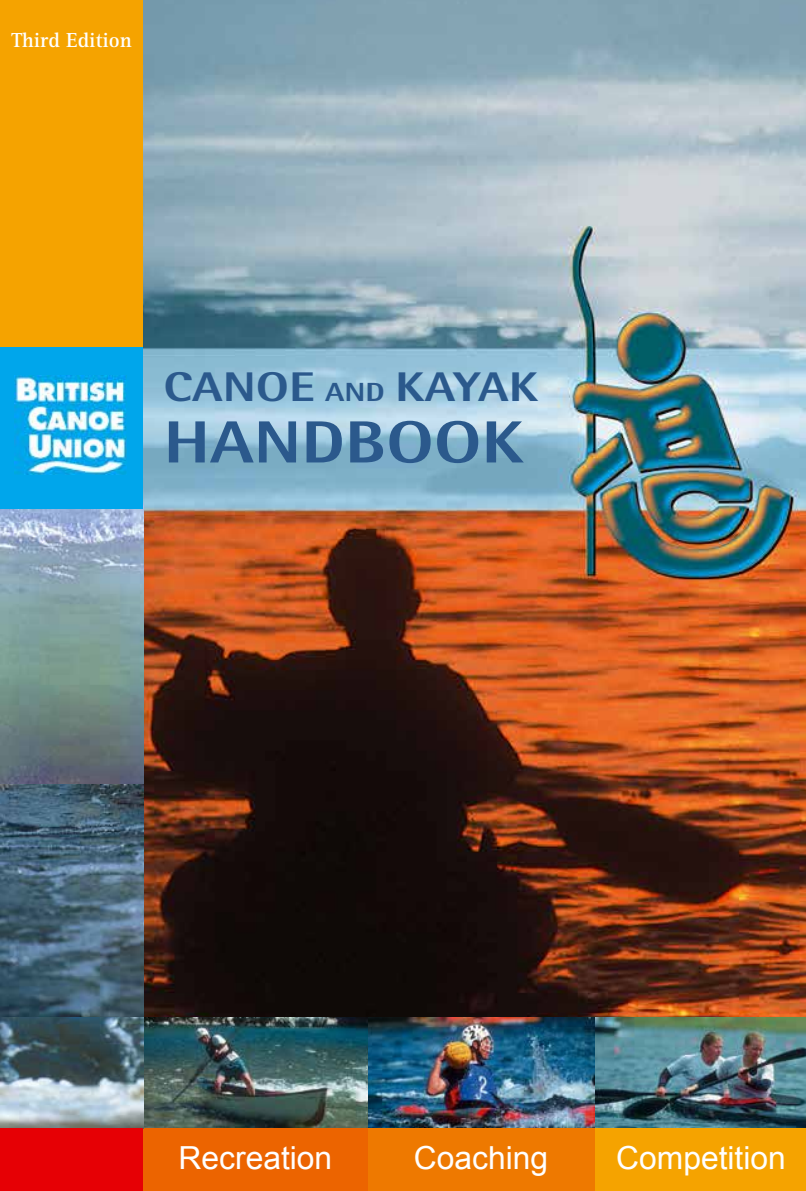
<style>
.page{position:relative;width:806px;height:1191px;background:#fff}
.page>*{position:absolute;margin:0;border:0;box-sizing:border-box;transform-origin:0 0}
.t1{font:800 59.5px "Rotis Semi Sans Std";color:#2b598c;scale:1.2 1}
.t2{font:800 41.48px "Rotis Semi Sans Std";color:#2b598c;scale:1.2 1}
.t3{font:31.68px "Arial";color:#fff}
.t4{font:700 21px "Rotis Serif Std";color:#fff}
.s1{font-size:26.25px}
</style>
<div class="page">
<img style="left:143px;top:0;width:662px;height:1017px">
<img style="left:367px;top:1017px;width:438px;height:111px">
<div style="left:0;top:0;width:143px;height:366px;background:#f5a300"></div>
<img style="left:0;top:509px;width:143px;height:275px">
<div style="left:588px;top:1128px;width:217px;height:63px;background:#f5a300"></div>
<div style="left:0;top:347px;width:143px;height:162px;background:#00a6eb"></div>
<img style="left:14px;top:375px;width:112px;height:99px">
<img style="left:0;top:784px;width:143px;height:233px">
<div style="left:362px;top:1128px;width:232px;height:63px;background:#ee7900"></div>
<img style="left:143px;top:1017px;width:224px;height:111px">
<div style="left:142px;top:1128px;width:225px;height:63px;background:#ec6400"></div>
<img style="left:0;top:1017px;width:143px;height:111px">
<div style="left:0;top:1128px;width:143px;height:63px;background:#e60005"></div>
<p class="t4" style="left:11px;top:27px;width:122px">Third Edition</p>
<h2 class="t2" style="left:163px;top:361px;width:289px">CANOE <span class="s1">AND</span> KAYAK</h2>
<h1 class="t1" style="left:163px;top:404px;width:301px">HANDBOO K</h1>
<p class="t3" style="left:179px;top:1137px;width:155px">Recreation</p>
<p class="t3" style="left:414px;top:1137px;width:136px">Coaching</p>
<p class="t3" style="left:616px;top:1137px;width:171px">Competition</p>
</div>
